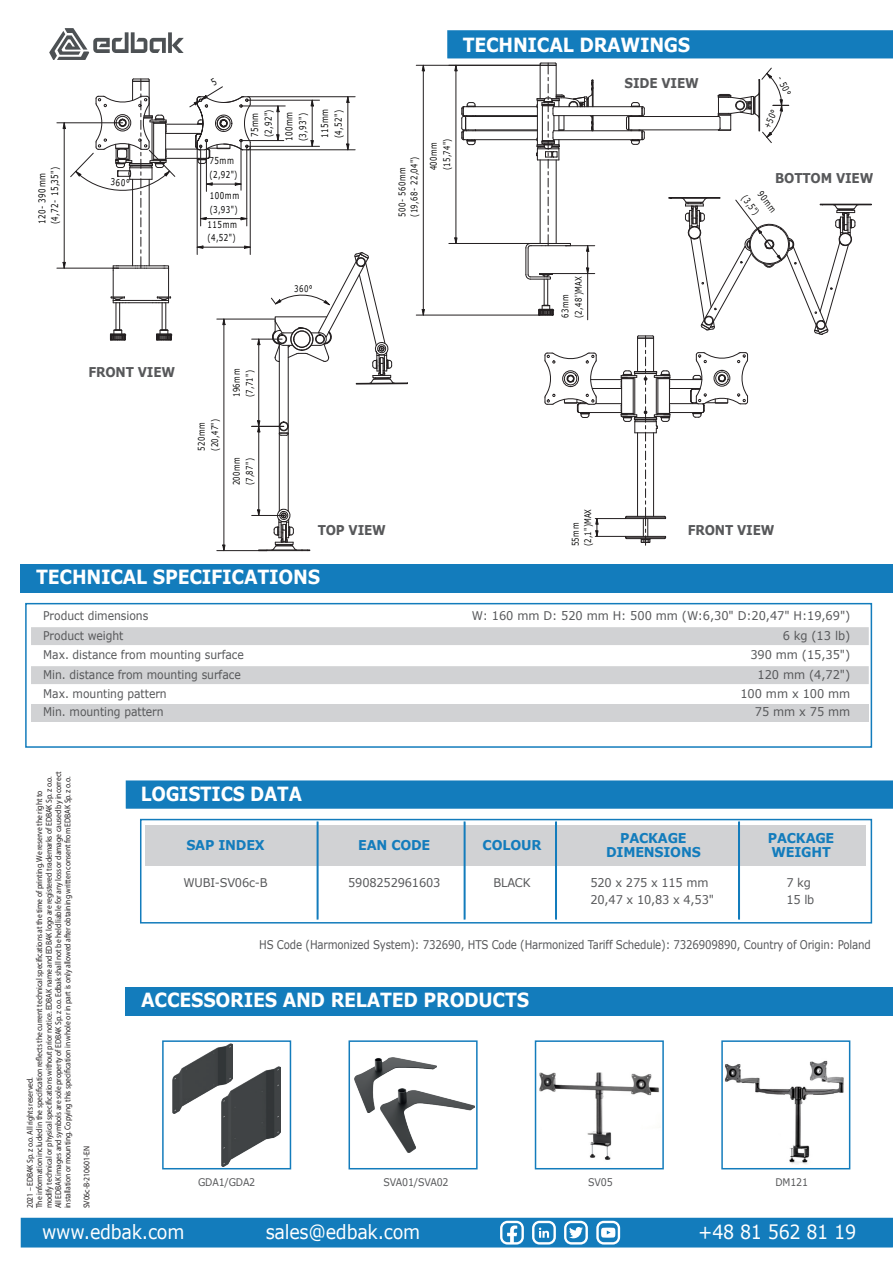
<style>
.page{position:relative;width:893px;height:1263px;background:#fff}
.page>*{position:absolute;margin:0;border:0;box-sizing:border-box;transform-origin:0 0}
.t1{font:700 19.5px "Verdana";letter-spacing:-.015em;color:#fff;scale:.9 1}
.t2{font:19.5px "Verdana";letter-spacing:-.015em;color:#fff;scale:.9 1}
.t3{font:700 19.5px "Verdana";letter-spacing:-.015em;color:#fff;scale:.88 1}
.t4{font:700 13.5px/13.5px "Verdana";letter-spacing:-.015em;color:#137cbc;text-align:center;scale:.95 1}
.t5{font:700 13.5px "Verdana";letter-spacing:-.015em;color:#57585a;scale:.9 1}
.t6{font:12px/19.5px "Verdana";letter-spacing:-.005em;color:#57585a;text-align:right;scale:.95 1}
.t7{font:12px/19.5px "Verdana";letter-spacing:-.005em;color:#57585a;scale:.9 1}
.t8{font:12px "Verdana";letter-spacing:-.005em;color:#57585a;scale:.85 1}
.t9{font:10.5px "Verdana";letter-spacing:-.015em;color:#57585a;scale:.9 1}
.t10{font:9.45px/13.8px "Verdana";letter-spacing:.075em;color:#050504;scale:.75 1}
.t11{font:9.15px/13.2px "Verdana";letter-spacing:.075em;color:#050504;scale:.75 1}
.t12{font:8.55px/9.4px "Myriad Pro";letter-spacing:-.01em;color:#231f20;scale:.9 1}
</style>
<div class="page">
<svg style="left:49px;top:28px;width:135px;height:32px"></svg>
<div style="left:21px;top:1218px;width:872px;height:29px;background:#137cbc"></div>
<img style="left:172px;top:1043px;width:61px;height:70px">
<img style="left:221px;top:1067px;width:60px;height:99px">
<img style="left:381px;top:1095px;width:93px;height:57px">
<img style="left:354px;top:1057px;width:83px;height:55px">
<img style="left:539px;top:1072px;width:120px;height:88px">
<img style="left:725px;top:1060px;width:119px;height:104px">
<div style="left:349px;top:1040px;width:129px;height:129px;border:2px solid #137cbc"></div>
<div style="left:535px;top:1040px;width:129px;height:129px;border:2px solid #137cbc"></div>
<div style="left:721px;top:1040px;width:129px;height:129px;border:2px solid #137cbc"></div>
<div style="left:162px;top:1040px;width:129px;height:129px;border:2px solid #137cbc"></div>
<div style="left:126px;top:987px;width:767px;height:29px;background:#137cbc"></div>
<div style="left:146px;top:825px;width:720px;height:41px;background:#d1d2d4"></div>
<div style="left:140px;top:819px;width:732px;height:104px;border:2px solid #137cbc"></div>
<div style="left:555px;top:821px;width:2px;height:99px;border:2px solid #137cbc"></div>
<div style="left:464px;top:821px;width:1px;height:99px;border:2px solid #137cbc"></div>
<div style="left:317px;top:821px;width:1px;height:99px;border:2px solid #137cbc"></div>
<div style="left:738px;top:821px;width:2px;height:99px;border:2px solid #137cbc"></div>
<div style="left:126px;top:780px;width:767px;height:29px;background:#137cbc"></div>
<div style="left:21px;top:564px;width:872px;height:29px;background:#137cbc"></div>
<div style="left:31px;top:666px;width:838px;height:18px;background:#d1d2d4"></div>
<div style="left:31px;top:627px;width:838px;height:18px;background:#d1d2d4"></div>
<div style="left:25px;top:603px;width:847px;height:145px;border:2px solid #137cbc"></div>
<div style="left:31px;top:704px;width:838px;height:18px;background:#d1d2d4"></div>
<svg style="left:222px;top:318px;width:3px;height:7px"></svg>
<svg style="left:222px;top:544px;width:4px;height:8px"></svg>
<hr style="left:224px;top:325px;width:1px;height:220px;background:#231f20">
<hr style="left:217px;top:550px;width:50px;height:1px;background:#231f20">
<hr style="left:217px;top:319px;width:58px;height:1px;background:#231f20">
<svg style="left:422px;top:309px;width:3px;height:6px"></svg>
<svg style="left:422px;top:64px;width:3px;height:7px"></svg>
<hr style="left:423px;top:71px;width:1px;height:238px;background:#231f20">
<hr style="left:416px;top:315px;width:123px;height:1px;background:#231f20">
<hr style="left:416px;top:65px;width:124px;height:1px;background:#231f20">
<svg style="left:447px;top:30px;width:446px;height:515px"></svg>
<hr style="left:166px;top:149px;width:32px;height:1px;background:#231f20">
<hr style="left:166px;top:158px;width:37px;height:1px;background:#231f20">
<hr style="left:166px;top:124px;width:37px;height:1px;background:#231f20">
<hr style="left:166px;top:133px;width:35px;height:1px;background:#231f20">
<svg style="left:196px;top:245px;width:7px;height:4px"></svg>
<svg style="left:244px;top:241px;width:164px;height:310px"></svg>
<hr style="left:203px;top:247px;width:41px;height:1px;background:#231f20">
<hr style="left:250px;top:147px;width:1px;height:107px;background:#231f20">
<hr style="left:197px;top:147px;width:1px;height:107px;background:#231f20">
<svg style="left:240px;top:217px;width:7px;height:3px"></svg>
<hr style="left:206px;top:218px;width:35px;height:1px;background:#231f20">
<hr style="left:200px;top:146px;width:1px;height:80px;background:#231f20">
<hr style="left:247px;top:146px;width:1px;height:80px;background:#231f20">
<svg style="left:200px;top:217px;width:7px;height:3px"></svg>
<svg style="left:311px;top:140px;width:3px;height:6px"></svg>
<svg style="left:311px;top:99px;width:3px;height:7px"></svg>
<hr style="left:312px;top:106px;width:1px;height:35px;background:#231f20">
<hr style="left:247px;top:100px;width:72px;height:1px;background:#231f20">
<hr style="left:247px;top:146px;width:72px;height:1px;background:#231f20">
<svg style="left:346px;top:144px;width:3px;height:6px"></svg>
<svg style="left:346px;top:97px;width:3px;height:6px"></svg>
<hr style="left:348px;top:102px;width:1px;height:42px;background:#231f20">
<hr style="left:248px;top:96px;width:107px;height:1px;background:#231f20">
<hr style="left:248px;top:150px;width:107px;height:1px;background:#231f20">
<svg style="left:276px;top:105px;width:4px;height:37px"></svg>
<hr style="left:241px;top:106px;width:44px;height:1px;background:#231f20">
<hr style="left:241px;top:140px;width:43px;height:1px;background:#231f20">
<svg style="left:205px;top:182px;width:36px;height:4px"></svg>
<hr style="left:206px;top:141px;width:1px;height:50px;background:#231f20">
<hr style="left:241px;top:141px;width:1px;height:49px;background:#231f20">
<hr style="left:57px;top:268px;width:62px;height:1px;background:#231f20">
<hr style="left:57px;top:123px;width:66px;height:1px;background:#231f20">
<svg style="left:63px;top:79px;width:112px;height:262px"></svg>
<svg style="left:189px;top:86px;width:62px;height:78px"></svg>
<p class="t10" style="left:36px;top:224px;width:78px;line-height:12.6px;rotate:-90deg">120- 390mm (4,72- 15,35")</p>
<p class="t10" style="left:111px;top:175px;width:27px;rotate:3deg">360°</p>
<h2 class="t5" style="left:88px;top:363px;width:98px">FRONT VIEW</h2>
<p class="t10" style="left:209px;top:154px;width:39px">75mm (2,92")</p>
<p class="t10" style="left:210px;top:189px;width:41px">100mm (3,93")</p>
<p class="t10" style="left:208px;top:217px;width:41px">115mm (4,52")</p>
<p class="t10" style="left:248px;top:137px;width:39px;rotate:-90deg">75mm (2,92")</p>
<p class="t10" style="left:282px;top:141px;width:41px;rotate:-90deg">100mm (3 9, 3")</p>
<p class="t10" style="left:318px;top:138px;width:41px;rotate:-90deg">115mm (4,52")</p>
<h1 class="t1" style="left:463px;top:32px;width:254px">TECHNICAL DRAWINGS</h1>
<h2 class="t5" style="left:625px;top:75px;width:84px">SIDE VIEW</h2>
<p class="t11" style="left:396px;top:217px;width:82px;line-height:12.1px;rotate:-90deg">500- 560mm (19,68- 22,04")</p>
<p class="t11" style="left:427px;top:170px;width:44px;rotate:-90deg">400mm (15,74")</p>
<p class="t11" style="left:294px;top:282px;width:26px;rotate:1deg">360°</p>
<p class="t11" style="left:559px;top:318px;width:57px;rotate:-90deg">63mm (2,48')MAX</p>
<p class="t11" style="left:786px;top:74px;width:28px;rotate:65deg">- 50°</p>
<p class="t11" style="left:761px;top:125px;width:28px;rotate:-65deg">+50°</p>
<h2 class="t5" style="left:775px;top:169px;width:111px">BOTTOM VIEW</h2>
<p class="t11" style="left:762px;top:183px;width:42px;line-height:14.9px;text-indent:7px;rotate:53deg">90mm (3,5")</p>
<p class="t11" style="left:195px;top:451px;width:44px;rotate:-90deg">520mm (20,47")</p>
<p class="t11" style="left:230px;top:397px;width:40px;rotate:-90deg">196mm (7 7, 1")</p>
<p class="t11" style="left:230px;top:485px;width:40px;rotate:-90deg">200mm (7 8, 7")</p>
<h2 class="t5" style="left:318px;top:522px;width:77px">TOP VIEW</h2>
<p class="t11" style="left:570px;top:546px;width:51px;line-height:12.1px;rotate:-90deg">55mm<br>(2 1, ")MAX</p>
<h2 class="t5" style="left:688px;top:522px;width:98px">FRONT VIEW</h2>
<h1 class="t1" style="left:36px;top:564px;width:317px">TECHNICAL SPECIFICATIONS</h1>
<h3 class="t7" style="left:43px;top:606px;width:224px">Product dimensions<br>Product weight<br>Max. distance from mounting surface<br>Min. distance from mounting surface<br>Max. mounting pattern</h3>
<h3 class="t6" style="left:472px;top:606px;width:400px">W: 160 mm D: 520 mm H: 500 mm (W:6,30" D:20,47" H:19,69")<br>6 kg (13 lb)<br>390 mm (15,35")<br>120 mm (4,72")<br>100 mm x 100 mm</h3>
<h3 class="t7" style="left:43px;top:702px;width:135px">Min. mounting pattern</h3>
<h3 class="t6" style="left:755px;top:702px;width:102px">75 mm x 75 mm</h3>
<p class="t12" style="left:25px;top:1208px;width:487px;rotate:-90deg">2021 – EDBAK Sp. z o.o. All rights reserved.<br>The information included in the speci cation re ects the current technical speci cations at the time of printing. We reserve the right to modify technical or physical speci cations without prior notice. EDBAK name and EDBAK logo are registered trademarks of EDBAK Sp. z o.o.<br>All EDBAK images and symbols are sole property of EDBAK Sp. z o.o. Edbak shall not be held liable for any loss or damage caused by incorrect installation or mounting. Copying this speci cation in whole or in part is only allowed after obtaining written consent from EDBAK Sp. z o.o.</p>
<p class="t12" style="left:82px;top:1208px;width:70px;rotate:-90deg">SV06c-B-210601-EN</p>
<h1 class="t3" style="left:141px;top:781px;width:185px">LOGISTICS DATA</h1>
<h2 class="t4" style="left:186px;top:838px;width:84px">SAP INDEX</h2>
<h2 class="t4" style="left:358px;top:838px;width:78px">EAN CODE</h2>
<h2 class="t4" style="left:483px;top:838px;width:63px">COLOUR</h2>
<h2 class="t4" style="left:606px;top:831px;width:101px">PACKAGE<br>DIMENSIONS</h2>
<h2 class="t4" style="left:768px;top:831px;width:71px;text-align:left">PACKAGE<br>WEIGHT</h2>
<h3 class="t6" style="left:348px;top:873px;width:99px">5908252961603</h3>
<h3 class="t6" style="left:493px;top:873px;width:41px">BLACK</h3>
<h3 class="t6" style="left:590px;top:873px;width:126px">520 x 275 x 115 mm</h3>
<h3 class="t6" style="left:786px;top:873px;width:27px">7 kg</h3>
<h3 class="t6" style="left:590px;top:890px;width:132px">20,47 x 10,83 x 4,53"</h3>
<h3 class="t6" style="left:786px;top:890px;width:31px">15 lb</h3>
<h3 class="t6" style="left:183px;top:873px;width:90px">WUBI-SV06c-B</h3>
<h3 class="t8" style="left:259px;top:937px;width:721px">HS Code (Harmonized System): 732690, HTS Code (Harmonized Tariff Schedule): 7326909890, Country of Origin: Poland</h3>
<h1 class="t1" style="left:141px;top:987px;width:433px">ACCESSORIES AND RELATED PRODUCTS</h1>
<p class="t9" style="left:198px;top:1175px;width:65px">GDA1/GDA2</p>
<p class="t9" style="left:383px;top:1175px;width:74px">SVA01/SVA02</p>
<p class="t9" style="left:588px;top:1175px;width:29px">SV05</p>
<p class="t9" style="left:775px;top:1175px;width:38px">DM121</p>
<h1 class="t2" style="left:42px;top:1220px;width:160px">www.edbak.com</h1>
<h1 class="t2" style="left:266px;top:1220px;width:173px">sales@edbak.com</h1>
<h1 class="t2" style="left:698px;top:1220px;width:177px">+48 81 562 81 19</h1>
</div>
